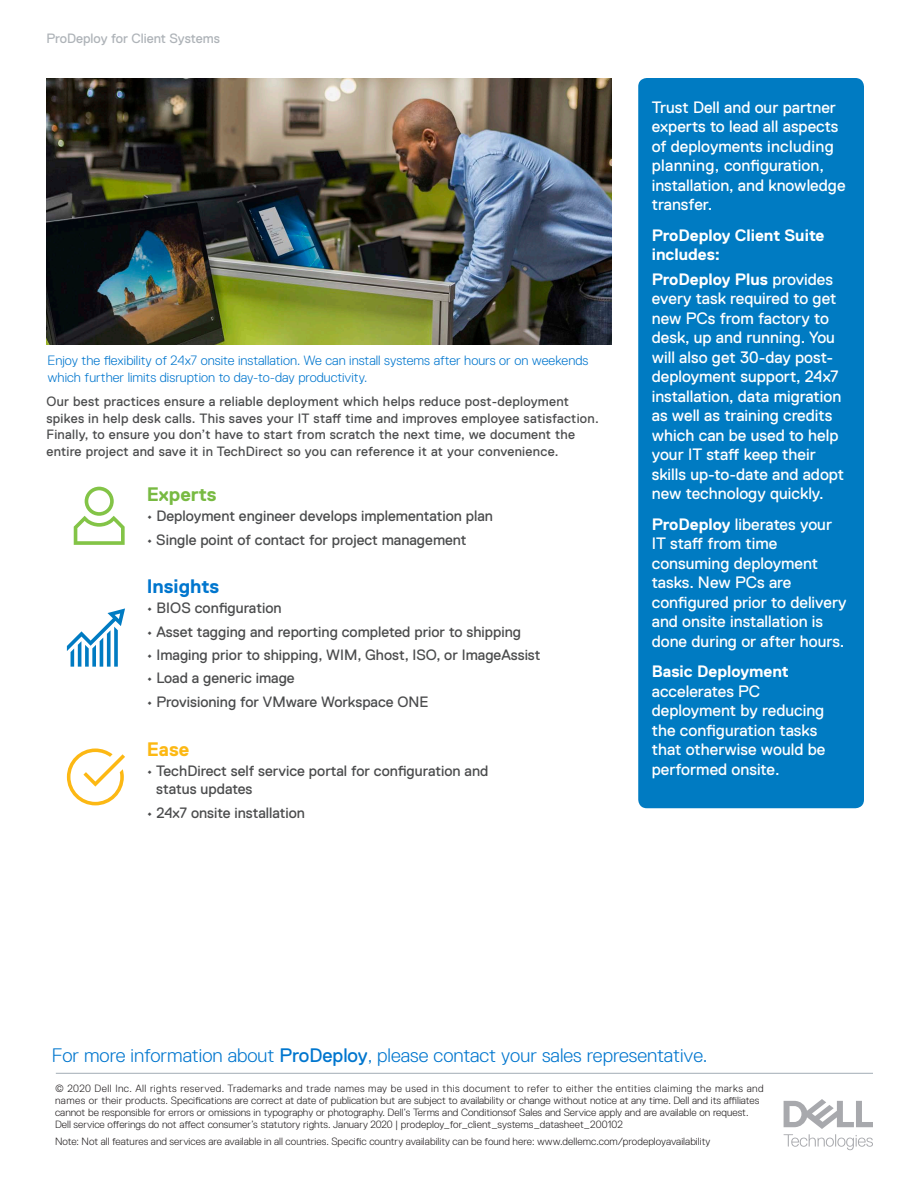
<style>
.page{position:relative;width:918px;height:1188px;background:#fff}
.page>*{position:absolute;margin:0;border:0;box-sizing:border-box;transform-origin:0 0}
.Contact_Us{font:300 19.5px "Dell Replica";color:#0076ce}
.Body_Heading{font:700 19.5px "Dell Replica";color:#0076ce}
.Body_Heading-2{font:700 19.5px "Dell Replica";color:#78ba42}
.Body_Heading-3{font:700 19.5px "Dell Replica";color:#fcb814}
.Body_Copy{font:16.5px/19.5px "Dell Replica";color:#fff}
.Body_Copy-2{font:700 16.5px/19.5px "Dell Replica";color:#fff}
.Body_Copy-3{font:15px/18px "Dell Replica";color:#4b4c4d}
.Body_Copy-4{font:13.5px/16.5px "Dell Replica";letter-spacing:.02em;color:#4b4c4d}
.Body_Copy-5{font:300 13.5px/16.5px "Dell Replica";color:#0076ce}
.Body_Copy-6{font:13.5px "Dell Replica";color:#aeb3b8}
.Body_Copy-7{font:300 10.5px/12px "Dell Replica";color:#231f20}
.s1{font-weight:700}
.s2{font-weight:400}
</style>
<div class="page">
<hr style="left:56px;top:1073px;width:817px;height:1px;background:#a3adb5">
<div style="left:638px;top:78px;width:226px;height:730px;background:#007bc2;border-radius:9px"></div>
<img style="left:46px;top:78px;width:566px;height:266px">
<svg style="left:67px;top:748px;width:58px;height:57px"></svg>
<svg style="left:74px;top:487px;width:51px;height:58px"></svg>
<svg style="left:67px;top:608px;width:58px;height:59px"></svg>
<svg style="left:784px;top:1099px;width:89px;height:51px"></svg>
<p class="Body_Copy-6" style="left:46px;top:31px;width:175px">ProDeploy for Client Systems</p>
<p class="Body_Copy-5" style="left:48px;top:353px;width:542px">Enjoy the flexibility of 24x7 onsite installation. We can install systems after hours or on weekends which further limits disruption to day-to-day productivity.</p>
<p class="Body_Copy-4" style="left:46px;top:393px;width:554px">Our best practices ensure a reliable deployment which helps reduce post-deployment spikes in help desk calls. This saves your IT staff time and improves employee satisfaction.<br>Finally, to ensure you don’t have to start from scratch the next time, we document the entire project and save it in TechDirect so you can reference it at your convenience.</p>
<p class="Body_Heading-2" style="left:147px;top:484px;width:72px">Experts</p>
<p class="Body_Copy-3" style="left:147px;top:507px;width:348px">• Deployment engineer develops implementation plan</p>
<p class="Body_Copy-3" style="left:147px;top:531px;width:321px">• Single point of contact for project management</p>
<p class="Body_Heading" style="left:147px;top:575px;width:74px">Insights</p>
<p class="Body_Copy-3" style="left:147px;top:599px;width:136px">• BIOS configuration</p>
<p class="Body_Copy-3" style="left:147px;top:622px;width:376px">• Asset tagging and reporting completed prior to shipping</p>
<p class="Body_Copy-3" style="left:147px;top:646px;width:395px">• Imaging prior to shipping, WIM, Ghost, ISO, or ImageAssist</p>
<p class="Body_Copy-3" style="left:147px;top:669px;width:150px">• Load a generic image</p>
<p class="Body_Copy-3" style="left:147px;top:693px;width:283px">• Provisioning for VMware Workspace ONE</p>
<p class="Body_Heading-3" style="left:147px;top:739px;width:44px">Ease</p>
<p class="Body_Copy-3" style="left:156px;top:762px;width:334px;text-indent:-10px">• TechDirect self service portal for configuration and status updates</p>
<p class="Body_Copy-3" style="left:147px;top:804px;width:160px">• 24x7 onsite installation</p>
<p class="Body_Copy" style="left:652px;top:97px;width:195px">Trust Dell and our partner experts to lead all aspects of deployments including planning, configuration, installation, and knowledge transfer.</p>
<p class="Body_Copy-2" style="left:652px;top:225px;width:174px">ProDeploy Client Suite includes:</p>
<p class="Body_Copy" style="left:652px;top:270px;width:194px"><span class="s1">ProDeploy Plus</span> provides every task required to get new PCs from factory to desk, up and running. You will also get 30-day post&shy;deployment support, 24x7 installation, data migration as well as training credits which can be used to help your IT staff keep their skills up-to-date and adopt new technology quickly.</p>
<p class="Body_Copy" style="left:652px;top:514px;width:196px"><span class="s1">ProDeploy</span> liberates your<br>IT staff from time consuming deployment tasks. New PCs are configured prior to delivery and onsite installation is done during or after hours.</p>
<p class="Body_Copy" style="left:652px;top:662px;width:175px"><span class="s1">Basic Deployment </span>accelerates PC deployment by reducing the configuration tasks that otherwise would be performed onsite.</p>
<p class="Contact_Us" style="left:52px;top:1044px;width:657px">For more information about <span class="s2">ProDeploy</span>, please contact your sales representative.</p>
<p class="Body_Copy-7" style="left:55px;top:1083px;width:710px">© 2020 Dell Inc. All rights reserved. Trademarks and trade names may be used in this document to refer to either the entities claiming the marks and names or their products. Specifications are correct at date of publication but are subject to availability or change without notice at any time. Dell and its affiliates cannot be responsible for errors or omissions in typography or photography. Dell’s Terms and Conditionsof Sales and Service apply and are available on request.<br>Dell service offerings do not affect consumer’s statutory rights. January 2020 | prodeploy_for_client_systems_datasheet_200102</p>
<p class="Body_Copy-7" style="left:55px;top:1136px;width:657px">Note: Not all features and services are available in all countries. Specific country availability can be found here: www.dellemc.com/prodeployavailability</p>
</div>
